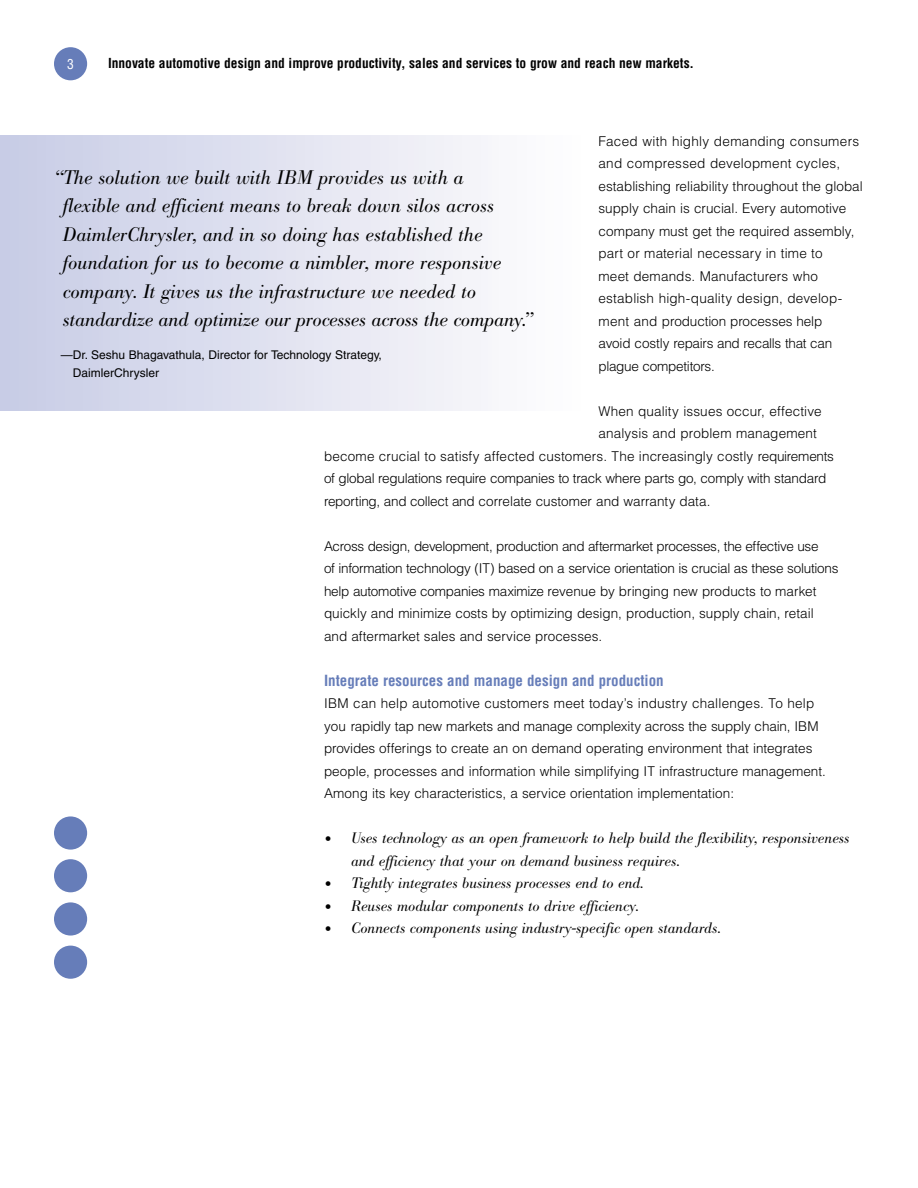
<style>
.page{position:relative;width:918px;height:1188px;background:#fff}
.page>*{position:absolute;margin:0;border:0;box-sizing:border-box;transform-origin:0 0}
.EB_Quote{font:italic 300 19.5px/28.5px "B Bodoni";color:#000}
.EB_Bodoni_bullet_text{font:italic 300 15px/22.5px "B Bodoni";color:#000}
.EB_Bodoni_bullet_text-last_line{font:italic 300 15px "B Bodoni";color:#000}
.EB_Subhead{font:700 condensed 15px "Helvetica";color:#667db9}
.EB_Helv_Lt_body_text{font:300 13.5px/22.5px "Helvetica";color:#000}
.EB_Inside_page_headers{font:700 condensed 13.5px "Helvetica";color:#000}
.EB_Helv_Lt_body_text-2{font:300 13.5px "Helvetica";letter-spacing:-.02em;color:#000}
.t1{font:condensed 13.5px "Helvetica";color:#fff}
.EB_Quote_author{font:12px/18px "Helvetica";color:#000}
.s1{font-size:21px}
</style>
<div class="page">
<div style="left:54px;top:47px;width:33px;height:33px;background:#667db9;border-radius:50%"></div>
<div style="left:54px;top:946px;width:33px;height:33px;background:#667db9;border-radius:50%"></div>
<div style="left:54px;top:902px;width:33px;height:34px;background:#667db9;border-radius:50%"></div>
<div style="left:54px;top:859px;width:33px;height:33px;background:#667db9;border-radius:50%"></div>
<div style="left:54px;top:816px;width:33px;height:34px;background:#667db9;border-radius:50%"></div>
<div style="left:0;top:135px;width:580px;height:276px;background:linear-gradient(to right,#c7cbe5,#fefdfe)"></div>
<p class="t1" style="left:67px;top:56px;width:8px">3</p>
<p class="EB_Inside_page_headers" style="left:108px;top:55px;width:588px">Innovate automotive design and improve productivity, sales and services to grow and reach new markets.</p>
<p class="EB_Helv_Lt_body_text" style="left:598px;top:130px;width:266px">Faced with highly demanding consumers and compressed development cycles, establishing reliability throughout the global supply chain is crucial. Every automotive company must get the required assembly, part or material necessary in time to<br>meet demands. Manufacturers who establish high-quality design, develop&shy;ment and production processes help<br>avoid costly repairs and recalls that can plague competitors.</p>
<p class="EB_Helv_Lt_body_text" style="left:598px;top:400px;width:225px">When quality issues occur, effective</p>
<p class="EB_Helv_Lt_body_text" style="left:598px;top:422px;width:220px">analysis and problem management</p>
<p class="EB_Helv_Lt_body_text" style="left:324px;top:445px;width:512px">become crucial to satisfy affected customers. The increasingly costly requirements</p>
<p class="EB_Helv_Lt_body_text-2" style="left:324px;top:470px;width:504px">of global regulations require companies to track where parts go, comply with standard</p>
<p class="EB_Helv_Lt_body_text" style="left:324px;top:490px;width:388px">reporting, and collect and correlate customer and warranty data.</p>
<p class="EB_Helv_Lt_body_text" style="left:324px;top:535px;width:516px">Across design, development, production and aftermarket processes, the effective use<br>of information technology (IT) based on a service orientation is crucial as these solutions help automotive companies maximize revenue by bringing new products to market quickly and minimize costs by optimizing design, production, supply chain, retail and aftermarket sales and service processes.</p>
<p class="EB_Subhead" style="left:324px;top:671px;width:341px">Integrate resources and manage design and production</p>
<p class="EB_Helv_Lt_body_text" style="left:324px;top:692px;width:503px">IBM can help automotive customers meet today’s industry challenges. To help you rapidly tap new markets and manage complexity across the supply chain, IBM provides offerings to create an on demand operating environment that integrates people, processes and information while simplifying IT infrastructure management.<br>Among its key characteristics, a service orientation implementation:</p>
<p class="EB_Bodoni_bullet_text" style="left:351px;top:827px;width:500px;text-indent:-27px"><span class="s1">•</span> Uses technology as an open framework to help build the flexibility, responsiveness and efficiency that your on demand business requires.</p>
<p class="EB_Bodoni_bullet_text" style="left:324px;top:872px;width:321px"><span class="s1">•</span> Tightly integrates business processes end to end.</p>
<p class="EB_Bodoni_bullet_text" style="left:324px;top:895px;width:316px"><span class="s1">•</span> Reuses modular components to drive efficiency.</p>
<p class="EB_Bodoni_bullet_text-last_line" style="left:324px;top:919px;width:398px"><span class="s1">•</span> Connects components using industry-specific open standards.</p>
<p class="EB_Quote" style="left:63px;top:164px;width:471px;text-indent:-9px">“ The solution we built with IBM provides us with a<br>flexible and efficient means to break down silos across DaimlerChrysler, and in so doing has established the foundation for us to become a nimbler, more responsive company. It gives us the infrastructure we needed to standardize and optimize our processes across the company.”</p>
<p class="EB_Quote_author" style="left:73px;top:346px;width:311px;text-indent:-12px">— Dr. Seshu Bhagavathula, Director for Technology Strategy,<br>DaimlerChrysler</p>
</div>
